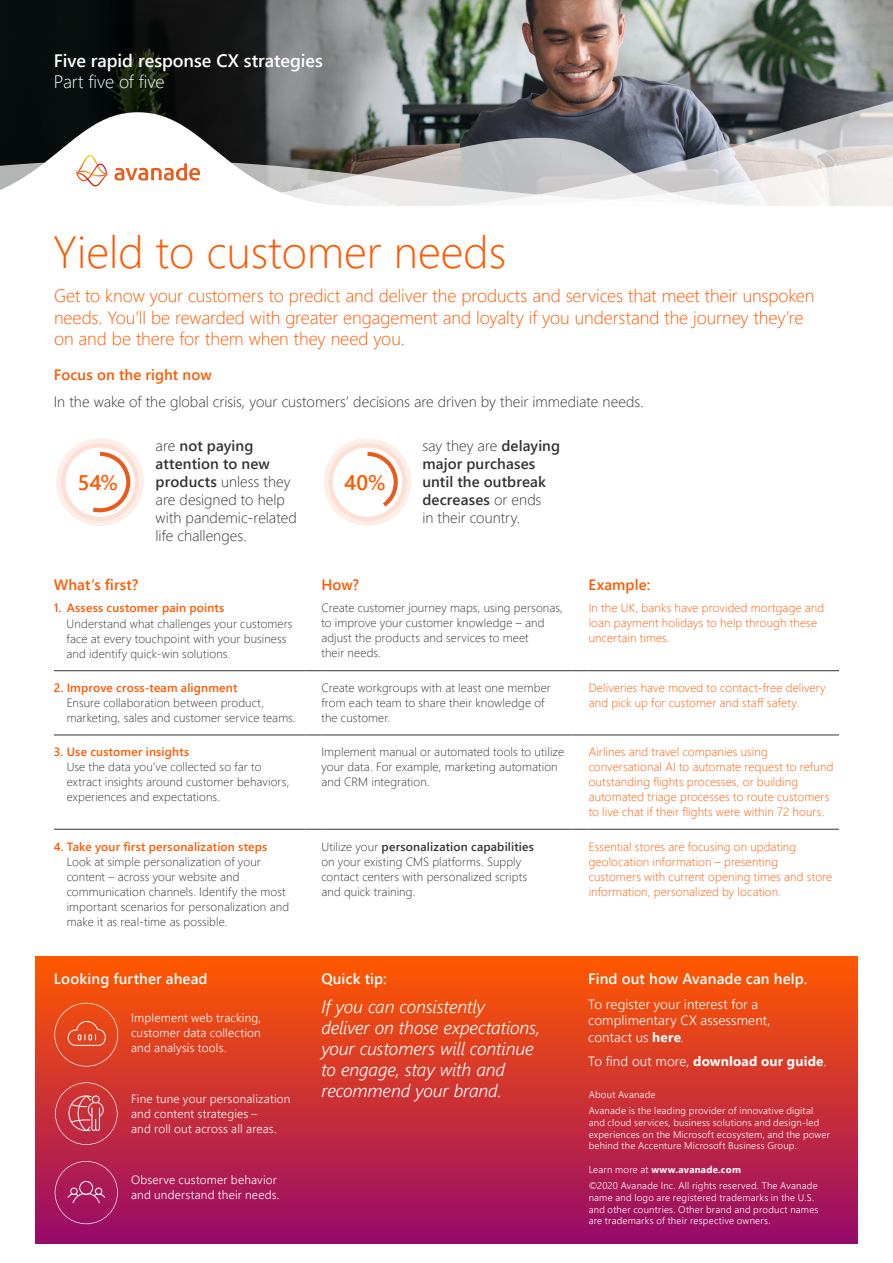
<style>
.page{position:relative;width:893px;height:1263px;background:#fff}
.page>*{position:absolute;margin:0;border:0;box-sizing:border-box;transform-origin:0 0}
.t1{font:300 45px "Segoe UI";color:#ff5800}
.t2{font:600 21.15px "Segoe UI";color:#ff5800}
.t3{font:300 18px/21.6px "Segoe UI";letter-spacing:-.005em;color:#ff5800}
.t4{font:italic 300 18px/21px "Segoe UI";letter-spacing:-.01em;color:#fff}
.t5{font:600 18px "Segoe UI";letter-spacing:-.005em;color:#fff}
.t6{font:300 18px "Segoe UI";letter-spacing:-.015em;color:#fff}
.t7{font:300 15px/18px "Segoe UI";color:#333}
.t8{font:600 15px/18px "Segoe UI";letter-spacing:.01em;color:#333}
.t9{font:600 15px "Segoe UI";letter-spacing:.005em;color:#fff}
.t10{font:600 15px "Segoe UI";letter-spacing:.005em;color:#ff5800}
.t11{font:300 13.5px/16.5px "Segoe UI";letter-spacing:.01em;color:#fff}
.t12{font:700 13.5px "Segoe UI";letter-spacing:.01em;color:#fff}
.t13{font:300 12px/15px "Segoe UI";letter-spacing:.01em;color:#333}
.t14{font:300 12px/15px "Segoe UI";letter-spacing:.01em;color:#ff5800}
.t15{font:300 12px/15px "Segoe UI";letter-spacing:.015em;color:#fff}
.t16{font:600 12px "Segoe UI";letter-spacing:.015em;color:#ff5800}
.t17{font:300 9.75px/11.7px "Segoe UI";letter-spacing:.02em;color:#fff}
.s1{font-weight:300}
.s2{font-weight:600}
.s3{font-weight:700}
</style>
<div class="page">
<div style="left:36px;top:957px;width:821px;height:286px;background:linear-gradient(to bottom,#ff5900,#970a6a)"></div>
<svg style="left:56px;top:438px;width:88px;height:88px"></svg>
<svg style="left:324px;top:438px;width:87px;height:88px"></svg>
<img style="left:549px;top:0;width:344px;height:77px">
<svg style="left:0;top:0;width:549px;height:77px;background:#4c514d"></svg>
<img style="left:0;top:77px;width:893px;height:35px">
<svg style="left:0;top:112px;width:893px;height:94px;background:#797b7e"></svg>
<svg style="left:0;top:155px;width:863px;height:51px"></svg>
<hr style="left:54px;top:829px;width:250px;height:1px;background:#333">
<svg style="left:304px;top:829px;width:17px;height:1px"></svg>
<hr style="left:321px;top:829px;width:251px;height:1px;background:#333">
<svg style="left:572px;top:829px;width:17px;height:1px"></svg>
<hr style="left:589px;top:829px;width:250px;height:1px;background:#333">
<hr style="left:54px;top:670px;width:250px;height:1px;background:#333">
<svg style="left:304px;top:670px;width:17px;height:1px"></svg>
<hr style="left:321px;top:670px;width:251px;height:1px;background:#333">
<svg style="left:572px;top:670px;width:17px;height:1px"></svg>
<hr style="left:589px;top:670px;width:250px;height:1px;background:#333">
<hr style="left:54px;top:735px;width:250px;height:1px;background:#333">
<svg style="left:304px;top:735px;width:17px;height:1px"></svg>
<hr style="left:321px;top:735px;width:251px;height:1px;background:#333">
<svg style="left:572px;top:735px;width:17px;height:1px"></svg>
<hr style="left:589px;top:735px;width:250px;height:1px;background:#333">
<svg style="left:55px;top:1161px;width:63px;height:63px;background:#ad2561"></svg>
<div style="left:70px;top:1188px;width:8px;height:7px;border:1px solid #fff;border-radius:50%"></div>
<svg style="left:55px;top:1082px;width:63px;height:63px;background:#cb414c"></svg>
<svg style="left:54px;top:1003px;width:64px;height:63px;background:#e54f2a"></svg>
<h3 class="t5" style="left:54px;top:47px;width:271px">Five rapid response CX strategies</h3>
<h3 class="t6" style="left:54px;top:68px;width:112px">Part five of five</h3>
<h1 class="t1" style="left:53px;top:218px;width:455px">Yield to customer needs</h1>
<p class="t3" style="left:54px;top:284px;width:762px">Get to know your customers to predict and deliver the products and services that meet their unspoken needs. You’ll be rewarded with greater engagement and loyalty if you understand the journey they’re on and be there for them when they need you.</p>
<p class="t10" style="left:54px;top:363px;width:159px">Focus on the right now</p>
<p class="t7" style="left:54px;top:392px;width:591px">In the wake of the global crisis, your customers’ decisions are driven by their immediate needs.</p>
<p class="t8" style="left:422px;top:436px;width:139px"><span class="s1">say they are</span> delaying major purchases until the outbreak decreases <span class="s1">or ends<br>in their country.</span></p>
<p class="t7" style="left:156px;top:436px;width:143px">are <span class="s2">not paying attention to new products</span> unless they are designed to help with pandemic-related life challenges.</p>
<h2 class="t2" style="left:78px;top:466px;width:42px">54%</h2>
<h2 class="t2" style="left:344px;top:466px;width:43px">40%</h2>
<p class="t10" style="left:54px;top:574px;width:86px">What’s first?</p>
<p class="t10" style="left:321px;top:574px;width:39px">How?</p>
<p class="t10" style="left:589px;top:574px;width:63px">Example:</p>
<p class="t16" style="left:54px;top:599px;width:172px">1. Assess customer pain points</p>
<p class="t13" style="left:67px;top:616px;width:227px">Understand what challenges your customers face at every touchpoint with your business and identify quick-win solutions.</p>
<p class="t13" style="left:321px;top:600px;width:243px">Create customer journey maps, using personas, to improve your customer knowledge – and adjust the products and services to meet<br>their needs.</p>
<p class="t14" style="left:589px;top:600px;width:237px">In the UK, banks have provided mortgage and loan payment holidays to help through these uncertain times.</p>
<p class="t16" style="left:54px;top:679px;width:185px">2. Improve cross-team alignment</p>
<p class="t13" style="left:67px;top:695px;width:231px">Ensure collaboration between product, marketing, sales and customer service teams.</p>
<p class="t16" style="left:54px;top:743px;width:137px">3. Use customer insights</p>
<p class="t13" style="left:67px;top:759px;width:224px">Use the data you’ve collected so far to extract insights around customer behaviors, experiences and expectations.</p>
<p class="t16" style="left:54px;top:837px;width:215px">4. Take your first personalization steps</p>
<p class="t13" style="left:67px;top:853px;width:224px">Look at simple personalization of your content – across your website and communication channels. Identify the most important scenarios for personalization and make it as real-time as possible.</p>
<p class="t9" style="left:54px;top:967px;width:155px">Looking further ahead</p>
<p class="t15" style="left:131px;top:1010px;width:132px;text-align:justify">Implement web tracking, customer data collection and analysis tools.</p>
<p class="t15" style="left:131px;top:1090px;width:161px">Fine tune your personalization and content strategies –<br>and roll out across all areas.</p>
<p class="t15" style="left:131px;top:1171px;width:150px">Observe customer behavior and understand their needs.</p>
<p class="t13" style="left:321px;top:680px;width:231px">Create workgroups with at least one member from each team to share their knowledge of the customer.</p>
<p class="t14" style="left:589px;top:680px;width:239px">Deliveries have moved to contact-free delivery and pick up for customer and staff safety.</p>
<p class="t13" style="left:321px;top:744px;width:244px">Implement manual or automated tools to utilize your data. For example, marketing automation and CRM integration.</p>
<p class="t14" style="left:589px;top:744px;width:246px">Airlines and travel companies using conversational AI to automate request to refund outstanding flights processes, or building automated triage processes to route customers to live chat if their flights were within 72 hours.</p>
<p class="t13" style="left:321px;top:838px;width:214px">Utilize your <span class="s2">personalization capabilities </span>on your existing CMS platforms. Supply contact centers with personalized scripts and quick training.</p>
<p class="t14" style="left:589px;top:838px;width:245px">Essential stores are focusing on updating geolocation information – presenting customers with current opening times and store information, personalized by location.</p>
<p class="t9" style="left:321px;top:967px;width:67px">Quick tip:</p>
<h3 class="t4" style="left:321px;top:995px;width:220px">If you can consistently<br>deliver on those expectations, your customers will continue to engage, stay with and recommend your brand.</h3>
<p class="t9" style="left:588px;top:967px;width:221px">Find out how Avanade can help.</p>
<p class="t11" style="left:588px;top:995px;width:184px">To register your interest for a complimentary CX assessment, contact us <span class="s3">here</span>.</p>
<p class="t12" style="left:588px;top:1051px;width:240px"><span class="s1">To find out more,</span> download our guide<span class="s1">.</span></p>
<p class="t17" style="left:589px;top:1086px;width:226px;line-height:15.9px">About Avanade<br>Avanade is the leading provider of innovative digital</p>
<p class="t17" style="left:589px;top:1116px;width:243px">and cloud services, business solutions and design-led experiences on the Microsoft ecosystem, and the power behind the Accenture Microsoft Business Group.</p>
<p class="t17" style="left:589px;top:1161px;width:231px;line-height:15.9px">Learn more at <span class="s3">www.avanade.com<br></span>©2020 Avanade Inc. All rights reserved. The Avanade</p>
<p class="t17" style="left:589px;top:1191px;width:231px">name and logo are registered trademarks in the U.S. and other countries. Other brand and product names are trademarks of their respective owners.</p>
</div>
